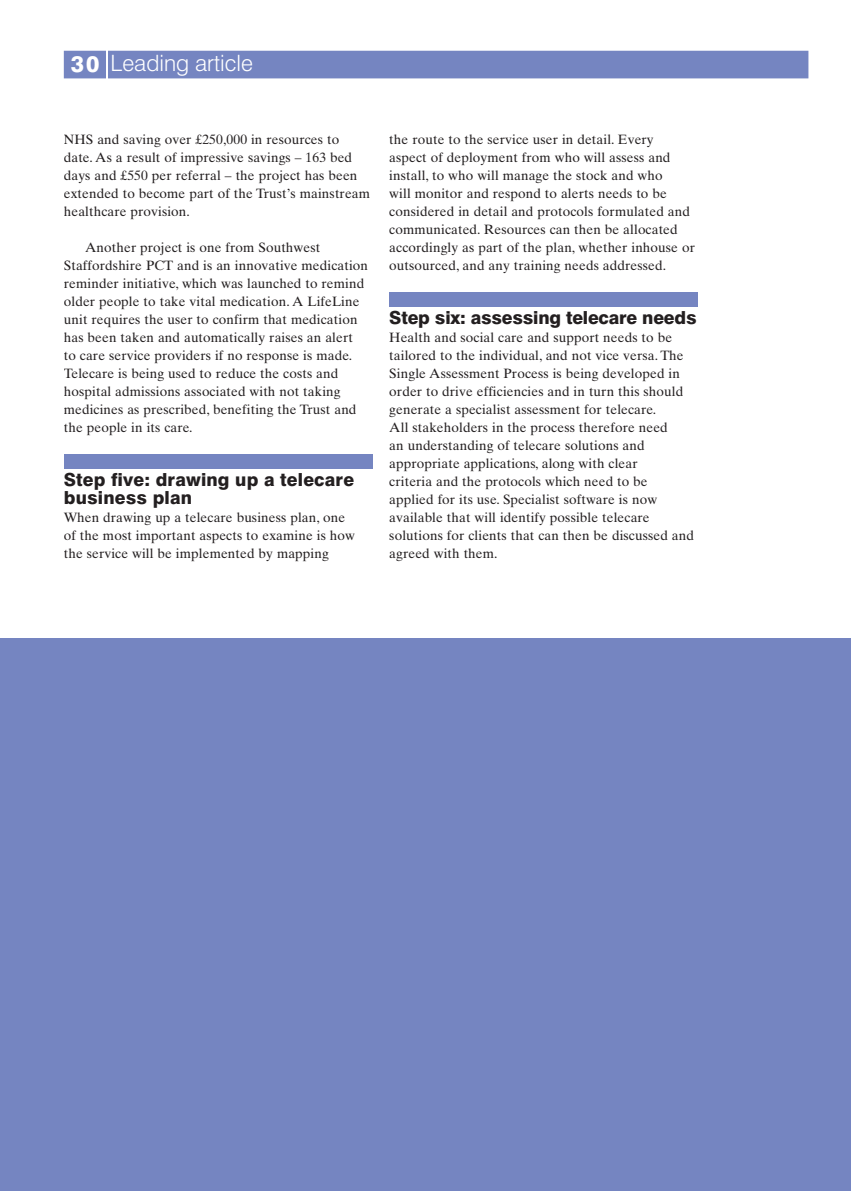
<style>
.page{position:relative;width:851px;height:1191px;background:#fff}
.page>*{position:absolute;margin:0;border:0;box-sizing:border-box;transform-origin:0 0}
.t1{font:300 22.5px "Swiss 721 BT";color:#fff}
.t2{font:800 18px/18px "Swiss 721 BT";letter-spacing:.01em;color:#231f20}
.t3{font:800 18px "Swiss 721 BT";letter-spacing:-.01em;color:#231f20}
.t4{font:13.5px/18px "Times Ten";letter-spacing:.01em;color:#231f20}
.s1{font-weight:800}
</style>
<div class="page">
<div style="left:64px;top:51px;width:744px;height:27px;background:#7585c1"></div>
<hr style="left:106px;top:51px;width:2px;height:30px;background:#fff">
<div style="left:64px;top:454px;width:308px;height:14px;background:#7585c1"></div>
<div style="left:389px;top:292px;width:308px;height:14px;background:#7585c1"></div>
<div style="left:0;top:638px;width:850px;height:553px;background:#7585c1"></div>
<h1 class="t1" style="left:71px;top:49px;width:184px"><span class="s1">30</span> Leading article</h1>
<p class="t4" style="left:64px;top:130px;width:308px">NHS and saving over £250,000 in resources to date. As a result of impressive savings – 163 bed days and £550 per referral – the project has been extended to become part of the Trust’s mainstream healthcare provision.</p>
<p class="t4" style="left:64px;top:238px;width:306px;text-indent:21px">Another project is one from Southwest Staffordshire PCT and is an innovative medication reminder initiative, which was launched to remind older people to take vital medication. A LifeLine unit requires the user to confirm that medication has been taken and automatically raises an alert to care service providers if no response is made.<br>Telecare is being used to reduce the costs and hospital admissions associated with not taking medicines as prescribed, benefiting the Trust and the people in its care.</p>
<h2 class="t2" style="left:64px;top:470px;width:292px">Step five: drawing up a telecare business plan</h2>
<p class="t4" style="left:64px;top:508px;width:292px">When drawing up a telecare business plan, one of the most important aspects to examine is how the service will be implemented by mapping</p>
<p class="t4" style="left:389px;top:130px;width:307px">the route to the service user in detail. Every<br>aspect of deployment from who will assess and install, to who will manage the stock and who<br>will monitor and respond to alerts needs to be considered in detail and protocols formulated and communicated. Resources can then be allocated accordingly as part of the plan, whether inhouse or outsourced, and any training needs addressed.</p>
<h2 class="t3" style="left:389px;top:307px;width:309px">Step six: assessing telecare needs</h2>
<p class="t4" style="left:389px;top:328px;width:306px">Health and social care and support needs to be tailored to the individual, and not vice versa. The Single Assessment Process is being developed in order to drive efficiencies and in turn this should generate a specialist assessment for telecare.<br>All stakeholders in the process therefore need<br>an understanding of telecare solutions and appropriate applications, along with clear<br>criteria and the protocols which need to be applied for its use. Specialist software is now available that will identify possible telecare solutions for clients that can then be discussed and agreed with them.</p>
</div>
